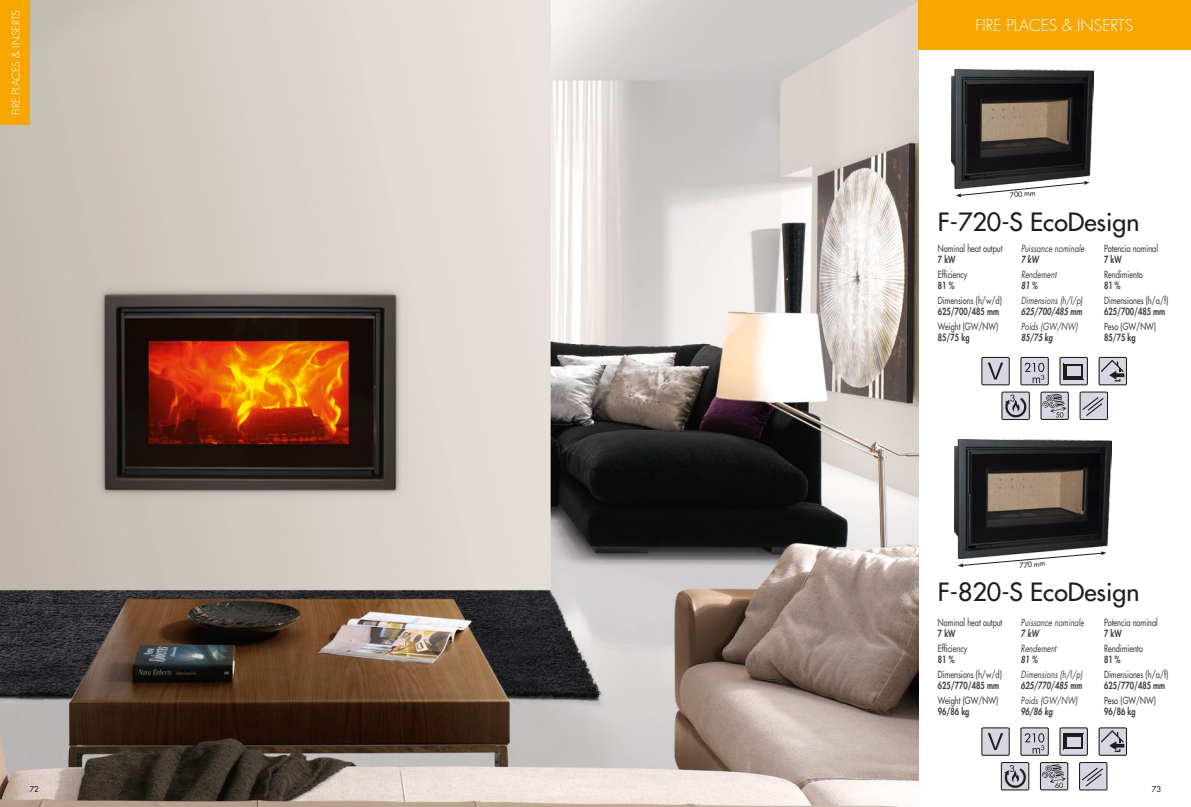
<style>
.page{position:relative;width:1191px;height:807px;background:#fff}
.page>*{position:absolute;margin:0;border:0;box-sizing:border-box;transform-origin:0 0}
.t1{font:24.5px "Futura LT";color:#1d1d1b}
.t2{font:300 15.75px "Futura LT";color:#fff}
.t3{font:300 10.5px "Futura LT";color:#fff}
.t4{font:9.62px "Futura LT";color:#413d3e;scale:.78 1}
.t5{font:italic 9.62px "Futura LT";color:#413d3e;scale:.78 1}
.t6{font:800 9.62px "Futura LT";color:#413d3e;scale:.78 1}
.t7{font:italic 800 9.62px "Futura LT";color:#413d3e;scale:.78 1}
.t8{font:7.88px "Futura LT";color:#1d1d1b}
.t9{font:7px "Futura LT";color:#1d1d1b}
</style>
<div class="page">
<img style="left:0;top:0;width:918px;height:806px">
<div style="left:0;top:0;width:30px;height:124px;background:#f7a600"></div>
<img style="left:951px;top:69px;width:142px;height:120px">
<svg style="left:955px;top:181px;width:134px;height:16px"></svg>
<div style="left:981px;top:357px;width:28px;height:27px;background:#d7d6e3"></div>
<div style="left:981px;top:357px;width:28px;height:28px;border:1px solid #1d1d1b"></div>
<svg style="left:987px;top:362px;width:16px;height:17px"></svg>
<div style="left:1099px;top:357px;width:27px;height:27px;background:#d7d6e3"></div>
<div style="left:1098px;top:357px;width:29px;height:28px;border:1px solid #1d1d1b"></div>
<svg style="left:1101px;top:360px;width:23px;height:21px"></svg>
<div style="left:1021px;top:357px;width:27px;height:27px;background:#d7d6e3"></div>
<div style="left:1020px;top:357px;width:28px;height:28px;border:1px solid #1d1d1b"></div>
<svg style="left:1024px;top:362px;width:20px;height:21px"></svg>
<div style="left:1060px;top:357px;width:27px;height:27px;background:#d7d6e3"></div>
<div style="left:1059px;top:357px;width:29px;height:28px;border:1px solid #1d1d1b"></div>
<svg style="left:1063px;top:379px;width:21px;height:1px"></svg>
<svg style="left:1063px;top:363px;width:20px;height:16px"></svg>
<svg style="left:1064px;top:364px;width:18px;height:14px"></svg>
<div style="left:1066px;top:366px;width:14px;height:10px;background:#d7d6e3"></div>
<div style="left:1080px;top:392px;width:27px;height:27px;background:#d7d6e3"></div>
<div style="left:1079px;top:391px;width:29px;height:29px;border:1px solid #1d1d1b"></div>
<svg style="left:1082px;top:397px;width:22px;height:19px"></svg>
<div style="left:1002px;top:392px;width:27px;height:27px;background:#d7d6e3"></div>
<div style="left:1001px;top:391px;width:28px;height:29px;border:1px solid #1d1d1b"></div>
<svg style="left:1005px;top:394px;width:22px;height:24px"></svg>
<div style="left:1041px;top:392px;width:27px;height:27px;background:#d7d6e3"></div>
<div style="left:1040px;top:391px;width:28px;height:29px;border:1px solid #1d1d1b"></div>
<svg style="left:1042px;top:394px;width:24px;height:23px"></svg>
<img style="left:954px;top:439px;width:157px;height:114px">
<svg style="left:957px;top:551px;width:149px;height:16px"></svg>
<div style="left:981px;top:727px;width:28px;height:27px;background:#d7d6e3"></div>
<div style="left:981px;top:727px;width:28px;height:28px;border:1px solid #1d1d1b"></div>
<svg style="left:987px;top:733px;width:16px;height:16px"></svg>
<div style="left:1099px;top:727px;width:27px;height:27px;background:#d7d6e3"></div>
<div style="left:1098px;top:727px;width:29px;height:28px;border:1px solid #1d1d1b"></div>
<svg style="left:1101px;top:730px;width:23px;height:21px"></svg>
<div style="left:1021px;top:727px;width:27px;height:27px;background:#d7d6e3"></div>
<div style="left:1020px;top:727px;width:28px;height:28px;border:1px solid #1d1d1b"></div>
<svg style="left:1024px;top:733px;width:20px;height:20px"></svg>
<div style="left:1001px;top:762px;width:27px;height:27px;background:#d7d6e3"></div>
<div style="left:1000px;top:761px;width:29px;height:29px;border:1px solid #1d1d1b"></div>
<svg style="left:1004px;top:765px;width:22px;height:23px"></svg>
<div style="left:1079px;top:762px;width:28px;height:27px;background:#d7d6e3"></div>
<div style="left:1079px;top:761px;width:28px;height:29px;border:1px solid #1d1d1b"></div>
<svg style="left:1080px;top:766px;width:23px;height:21px"></svg>
<div style="left:1060px;top:727px;width:27px;height:27px;background:#d7d6e3"></div>
<div style="left:1059px;top:727px;width:29px;height:28px;border:1px solid #1d1d1b"></div>
<div style="left:1063px;top:733px;width:20px;height:16px;background:#1d1d1b"></div>
<svg style="left:1067px;top:737px;width:14px;height:10px"></svg>
<div style="left:1066px;top:736px;width:14px;height:10px;background:#d7d6e3"></div>
<svg style="left:1040px;top:762px;width:27px;height:27px"></svg>
<div style="left:1040px;top:761px;width:28px;height:29px;border:1px solid #1d1d1b"></div>
<svg style="left:1042px;top:764px;width:23px;height:23px"></svg>
<div style="left:918px;top:0;width:273px;height:50px;background:#f7a600"></div>
<p class="t3" style="left:10px;top:115px;width:107px;rotate:-90deg">FIRE PLACES &amp; INSERTS</p>
<h2 class="t2" style="left:975px;top:15px;width:159px">FIRE PLACES &amp; INSERTS</h2>
<p class="t9" style="left:1009px;top:190px;width:27px;rotate:-6deg">700 mm</p>
<h1 class="t1" style="left:938px;top:205px;width:203px">F-720-S EcoDesign</h1>
<p class="t4" style="left:938px;top:242px;width:84px">Nominal heat output</p>
<p class="t6" style="left:938px;top:253px;width:24px">7 kW</p>
<p class="t4" style="left:938px;top:268px;width:39px">Efficiency</p>
<p class="t6" style="left:938px;top:278px;width:23px">81 %</p>
<p class="t4" style="left:938px;top:294px;width:83px">Dimensions (h/w/d)</p>
<p class="t6" style="left:938px;top:304px;width:80px">625/700/485 mm</p>
<p class="t4" style="left:938px;top:320px;width:79px">Weight (GW/NW)</p>
<p class="t6" style="left:938px;top:330px;width:42px">85/75 kg</p>
<p class="t5" style="left:1021px;top:242px;width:83px">Puissance nominale</p>
<p class="t7" style="left:1021px;top:253px;width:24px">7 kW</p>
<p class="t5" style="left:1021px;top:268px;width:47px">Rendement</p>
<p class="t7" style="left:1021px;top:279px;width:23px">81 %</p>
<p class="t5" style="left:1021px;top:294px;width:81px">Dimensions (h/l/p)</p>
<p class="t7" style="left:1021px;top:305px;width:80px">625/700/485 mm</p>
<p class="t5" style="left:1021px;top:320px;width:74px">Poids (GW/NW)</p>
<p class="t7" style="left:1021px;top:331px;width:42px">85/75 kg</p>
<p class="t4" style="left:1104px;top:242px;width:71px">Potencia nominal</p>
<p class="t6" style="left:1104px;top:253px;width:24px">7 kW</p>
<p class="t4" style="left:1104px;top:268px;width:51px">Rendimiento</p>
<p class="t6" style="left:1104px;top:278px;width:23px">81 %</p>
<p class="t4" style="left:1104px;top:294px;width:84px">Dimensiones (h/a/f)</p>
<p class="t6" style="left:1104px;top:304px;width:80px">625/700/485 mm</p>
<p class="t4" style="left:1104px;top:320px;width:68px">Peso (GW/NW)</p>
<p class="t6" style="left:1104px;top:330px;width:42px">85/75 kg</p>
<p class="t9" style="left:1019px;top:560px;width:27px;rotate:-5deg">770 mm</p>
<h1 class="t1" style="left:938px;top:575px;width:203px">F-820-S EcoDesign</h1>
<p class="t4" style="left:938px;top:616px;width:84px">Nominal heat output</p>
<p class="t6" style="left:938px;top:626px;width:24px">7 kW</p>
<p class="t4" style="left:938px;top:642px;width:39px">Efficiency</p>
<p class="t6" style="left:938px;top:652px;width:23px">81 %</p>
<p class="t4" style="left:938px;top:668px;width:83px">Dimensions (h/w/d)</p>
<p class="t6" style="left:938px;top:678px;width:80px">625/770/485 mm</p>
<p class="t4" style="left:938px;top:694px;width:79px">Weight (GW/NW)</p>
<p class="t6" style="left:938px;top:704px;width:42px">96/86 kg</p>
<p class="t5" style="left:1021px;top:616px;width:82px">Puissance nominale</p>
<p class="t7" style="left:1021px;top:627px;width:24px">7 kW</p>
<p class="t5" style="left:1021px;top:642px;width:47px">Rendement</p>
<p class="t7" style="left:1021px;top:653px;width:23px">81 %</p>
<p class="t5" style="left:1021px;top:668px;width:81px">Dimensions (h/l/p)</p>
<p class="t7" style="left:1021px;top:678px;width:80px">625/770/485 mm</p>
<p class="t5" style="left:1021px;top:694px;width:74px">Poids (GW/NW)</p>
<p class="t7" style="left:1021px;top:704px;width:42px">96/86 kg</p>
<p class="t4" style="left:1104px;top:616px;width:71px">Potencia nominal</p>
<p class="t6" style="left:1104px;top:626px;width:24px">7 kW</p>
<p class="t4" style="left:1104px;top:642px;width:51px">Rendimiento</p>
<p class="t6" style="left:1104px;top:652px;width:23px">81 %</p>
<p class="t4" style="left:1104px;top:668px;width:84px">Dimensiones (h/a/f)</p>
<p class="t6" style="left:1104px;top:678px;width:80px">625/770/485 mm</p>
<p class="t4" style="left:1104px;top:694px;width:68px">Peso (GW/NW)</p>
<p class="t6" style="left:1104px;top:704px;width:42px">96/86 kg</p>
<p class="t8" style="left:30px;top:783px;width:11px">72</p>
<p class="t8" style="left:1152px;top:783px;width:11px">73</p>
</div>
